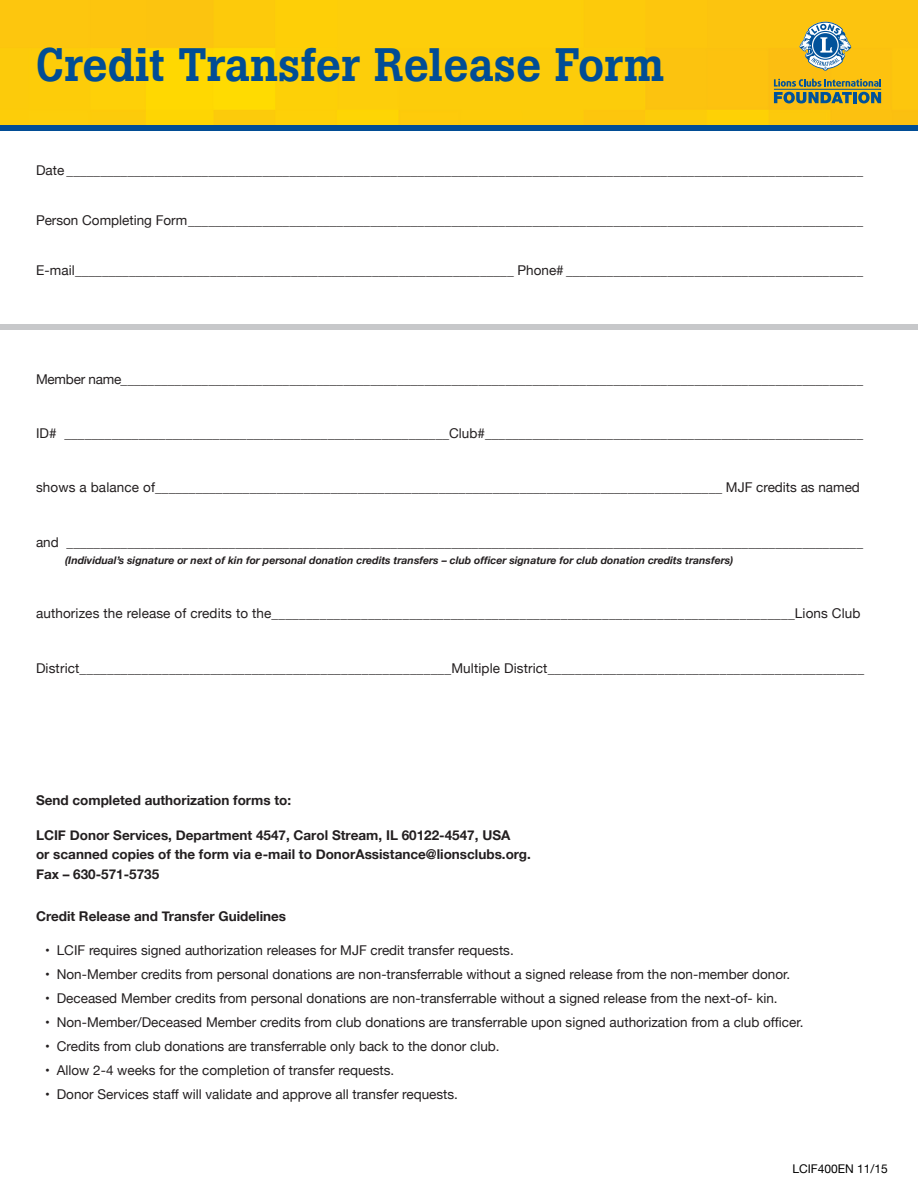
<style>
.page{position:relative;width:918px;height:1188px;background:#fff}
.page>*{position:absolute;margin:0;border:0;box-sizing:border-box;transform-origin:0 0}
.t1{font:500 46.5px "Boton";color:#014d95}
.t2{font:13.5px "Helvetica Neue";color:#231f20}
.t3{font:700 13.5px/19.4px "Helvetica Neue";color:#231f20}
.t4{font:12px "Helvetica Neue";color:#000}
.t5{font:italic 700 10.5px "Helvetica Neue";color:#231f20}
</style>
<div class="page">
<img style="left:0;top:0;width:918px;height:126px">
<svg style="left:800px;top:22px;width:51px;height:49px;background:#9eaa8e"></svg>
<svg style="left:774px;top:79px;width:107px;height:24px;background:#868c50"></svg>
<hr style="left:774px;top:89px;width:107px;height:1px;background:#01529a">
<div style="left:0;top:126px;width:918px;height:5px;background:#014d95"></div>
<div style="left:0;top:324px;width:918px;height:5px;background:#c7c8ca"></div>
<h1 class="t1" style="left:36px;top:48px;width:630px">Credit Transfer Release Form</h1>
<p class="t2" style="left:36px;top:162px;width:829px">Date ______________________________________________________________________________________________________________________</p>
<p class="t2" style="left:36px;top:212px;width:829px">Person Completing Form____________________________________________________________________________________________________</p>
<p class="t2" style="left:36px;top:262px;width:829px">E-mail_________________________________________________________________ Phone# ____________________________________________</p>
<p class="t2" style="left:36px;top:372px;width:829px">Member name______________________________________________________________________________________________________________</p>
<p class="t2" style="left:36px;top:425px;width:829px">ID# _________________________________________________________Club#________________________________________________________</p>
<p class="t2" style="left:36px;top:480px;width:825px">shows a balance of____________________________________________________________________________________ MJF credits as named</p>
<p class="t2" style="left:36px;top:534px;width:829px">and ______________________________________________________________________________________________________________________</p>
<p class="t5" style="left:65px;top:554px;width:670px">(Individual’s signature or next of kin for personal donation credits transfers – club officer signature for club donation credits transfers)</p>
<p class="t2" style="left:36px;top:605px;width:826px">authorizes the release of credits to the____________________________________________________________________________Lions Club</p>
<p class="t2" style="left:36px;top:660px;width:830px">District______________________________________________________Multiple District______________________________________________</p>
<p class="t3" style="left:36px;top:790px;width:257px">Send completed authorization forms to:</p>
<p class="t3" style="left:36px;top:825px;width:496px">LCIF Donor Services, Department 4547, Carol Stream, IL 60122-4547, USA<br>or scanned copies of the form via e-mail to DonorAssistance@lionsclubs.org.<br>Fax – 630-571-5735</p>
<p class="t3" style="left:36px;top:906px;width:252px">Credit Release and Transfer Guidelines</p>
<p class="t2" style="left:45px;top:943px;width:470px">• LCIF requires signed authorization releases for MJF credit transfer requests.</p>
<p class="t2" style="left:45px;top:967px;width:747px">• Non-Member credits from personal donations are non-transferrable without a signed release from the non-member donor.</p>
<p class="t2" style="left:45px;top:991px;width:734px">• Deceased Member credits from personal donations are non-transferrable without a signed release from the next-of- kin.</p>
<p class="t2" style="left:45px;top:1015px;width:760px">• Non-Member/Deceased Member credits from club donations are transferrable upon signed authorization from a club officer.</p>
<p class="t2" style="left:45px;top:1039px;width:456px">• Credits from club donations are transferrable only back to the donor club.</p>
<p class="t2" style="left:45px;top:1063px;width:351px">• Allow 2-4 weeks for the completion of transfer requests.</p>
<p class="t2" style="left:45px;top:1087px;width:415px">• Donor Services staff will validate and approve all transfer requests.</p>
<p class="t4" style="left:793px;top:1160px;width:97px">LCIF400EN 11/15</p>
</div>
